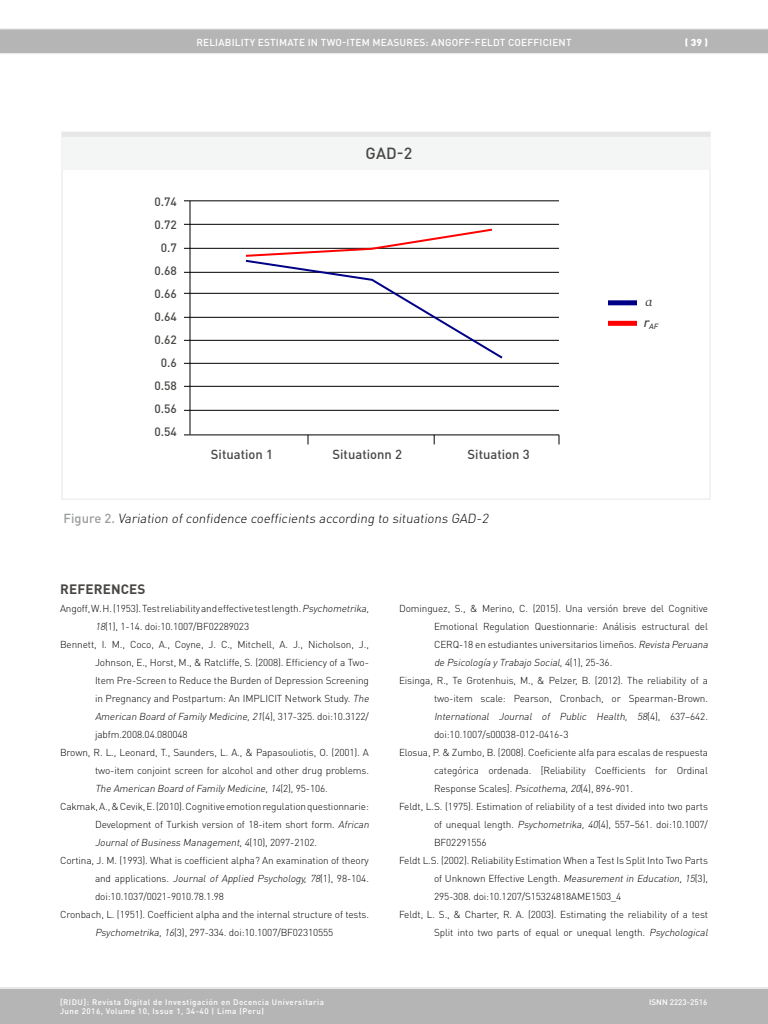
<style>
.page{position:relative;width:768px;height:1024px;background:#fff}
.page>*{position:absolute;margin:0;border:0;box-sizing:border-box;transform-origin:0 0}
.Sub_Cuadro_Texto{font:500 16px "DIN Pro";color:#484745}
.sub_1_ok{font:700 13.5px "DIN Pro";letter-spacing:.01em;color:#484745}
.leyenda{font:300 13px "DIN Pro";color:#000}
.xxx{font:500 13px "DIN Pro";color:#484745}
.xxx-2{font:13px "Poynter Text Italic One";color:#484745}
.xxx-3{font:500 12px "DIN Pro";color:#484745}
.Referencias_texto{font:300 10px/18px "DIN Pro";letter-spacing:-.01em;color:#000;text-align:justify}
.t1{font:500 10px "DIN Pro";letter-spacing:.02em;color:#fff}
.t2{font:900 10px "DIN Pro";color:#fff}
.t3{font:500 8px/9px "DIN Pro";letter-spacing:.06em;color:#fff}
.t4{font:500 8px "DIN Pro";color:#fff}
.xxx-4{font:italic 500 7.6px "DIN Pro";color:#484745}
.s1{font-weight:500;color:#999e9a}
.s2{font-style:italic}
</style>
<div class="page">
<div style="left:0;top:29px;width:768px;height:24px;background:#b6b5b5"></div>
<hr style="left:0;top:53px;width:768px;height:1px;background:#e7e7e8">
<hr style="left:0;top:29px;width:768px;height:1px;background:#e7e7e8">
<div style="left:0;top:988px;width:768px;height:36px;background:#b6b5b5"></div>
<hr style="left:0;top:987px;width:768px;height:2px;background:#e7e7e8">
<hr style="left:184px;top:200px;width:375px;height:1px;background:#000">
<hr style="left:184px;top:224px;width:375px;height:1px;background:#000">
<hr style="left:184px;top:248px;width:375px;height:1px;background:#000">
<hr style="left:184px;top:272px;width:375px;height:1px;background:#000">
<hr style="left:184px;top:293px;width:375px;height:1px;background:#000">
<hr style="left:184px;top:317px;width:375px;height:1px;background:#000">
<hr style="left:184px;top:340px;width:375px;height:1px;background:#000">
<hr style="left:184px;top:363px;width:375px;height:1px;background:#000">
<hr style="left:184px;top:386px;width:375px;height:1px;background:#000">
<hr style="left:184px;top:410px;width:375px;height:1px;background:#000">
<hr style="left:184px;top:434px;width:375px;height:1px;background:#000">
<hr style="left:190px;top:201px;width:1px;height:233px;background:#000">
<svg style="left:244px;top:228px;width:261px;height:131px"></svg>
<div style="left:608px;top:300px;width:29px;height:5px;background:#000087"></div>
<div style="left:608px;top:321px;width:29px;height:5px;background:#fe0000"></div>
<svg style="left:558px;top:435px;width:2px;height:9px"></svg>
<div style="left:62px;top:134px;width:648px;height:36px;background:#f4f5f5"></div>
<div style="left:62px;top:132px;width:649px;height:5px;background:#e7e7e8"></div>
<p class="t1" style="left:196px;top:35px;width:377px">RELIABILITY ESTIMATE IN TWO-ITEM MEASURES: ANGOFF-FELDT COEFFICIENT</p>
<p class="t2" style="left:685px;top:35px;width:25px">( 39 )</p>
<p class="xxx-3" style="left:154px;top:194px;width:24px">0.74</p>
<p class="xxx-3" style="left:154px;top:217px;width:24px">0.72</p>
<p class="xxx-3" style="left:161px;top:240px;width:18px">0.7</p>
<p class="xxx-3" style="left:154px;top:263px;width:24px">0.68</p>
<p class="xxx-3" style="left:154px;top:286px;width:24px">0.66</p>
<p class="xxx-3" style="left:154px;top:309px;width:24px">0.64</p>
<p class="xxx-3" style="left:154px;top:332px;width:24px">0.62</p>
<p class="xxx-3" style="left:161px;top:355px;width:18px">0.6</p>
<p class="xxx-3" style="left:154px;top:378px;width:24px">0.58</p>
<p class="xxx-3" style="left:154px;top:401px;width:24px">0.56</p>
<p class="xxx-3" style="left:154px;top:424px;width:24px">0.54</p>
<p class="Sub_Cuadro_Texto" style="left:366px;top:142px;width:48px">GAD-2</p>
<p class="xxx" style="left:211px;top:446px;width:64px">Situation 1</p>
<p class="xxx" style="left:333px;top:446px;width:71px">Situationn 2</p>
<p class="xxx" style="left:468px;top:446px;width:64px">Situation 3</p>
<p class="leyenda" style="left:64px;top:510px;width:429px"><span class="s1">F i g u re 2 .</span> Variation of confidence coefficients according to situations GAD-2</p>
<p class="xxx-2" style="left:645px;top:295px;width:9px">a</p>
<p class="xxx-4" style="left:643px;top:322px;width:18px"><sup>r</sup>AF</p>
<p class="sub_1_ok" style="left:60px;top:580px;width:87px">REFERENCES</p>
<p class="Referencias_texto" style="left:95px;top:599px;width:278px;text-indent:-35px">Angoff, W. H. (1953). Test reliability and effective test length. <span class="s2">Psychometrika,<br>18</span>(1), 1-14. doi:10.1007/BF02289023</p>
<p class="Referencias_texto" style="left:95px;top:635px;width:278px;text-align:left;text-indent:-35px">Bennett, I. M., Coco, A., Coyne, J. C., Mitchell, A. J., Nicholson, J., Johnson, E., Horst, M., &amp; Ratcliffe, S. (2008). Efficiency of a Two-Item Pre-Screen to Reduce the Burden of Depression Screening in Pregnancy and Postpartum: An IMPLICIT Network Study. <span class="s2">The American Board ofFamilyMedicine,21</span>(4) , 3 1 7 -3 2 5 . d o i : 1 0 . 3 1 2 2/ jabfm.2008.04.080048</p>
<p class="Referencias_texto" style="left:95px;top:743px;width:276px;text-indent:-35px">Brown, R. L., Leonard, T., Saunders, L. A., &amp; Papasouliotis, O. (2001). A two-item conjoint screen for alcohol and other drug problems.<br><span class="s2">The American Board ofFamilyMedicine,14</span>( 2 ) , 9 5 - 1 0 6 .</p>
<p class="Referencias_texto" style="left:95px;top:797px;width:278px;text-align:left;text-indent:-35px">Cakmak, A., &amp; Cevik, E. (2010). Cognitive emotion regulation questionnarie:<br>Development of Turkish version of 18-item short form. <span class="s2">African<br>JournalofBusiness Management,4</span>( 1 0 ) , 2 0 9 7 - 2 1 0 2 .</p>
<p class="Referencias_texto" style="left:95px;top:851px;width:275px;text-indent:-35px">Cortina, J. M. (1993). What is coefficient alpha? An examination of theory a n d a p p li ca t i o n s . <span class="s2">Journal of Applied Psychology, 78</span>( 1 ) , 98 - 1 04 . doi:10.1037/0021-9010.78.1.98</p>
<p class="Referencias_texto" style="left:60px;top:905px;width:311px;text-align:center">Cronbach, L. (1951). Coefficient alpha and the internal structure of tests.<br><span class="s2">Psychometrika,16</span>(3), 297-334. doi:10.1007/BF02310555</p>
<p class="Referencias_texto" style="left:434px;top:599px;width:278px;text-align:left;text-indent:-35px">Dominguez, S., &amp; Merino, C. (2015). Una versión breve del Cognitive Emotional Regulation Questionnarie: Análisis estructural del CERQ-18 en estudiantes universitarios limeños. <span class="s2">Revista Peruana de Psicología yTrabajo Social,4</span>( 1 ) , 2 5 - 3 6 .</p>
<p class="Referencias_texto" style="left:434px;top:671px;width:276px;text-indent:-35px">Eisinga, R., Te Grotenhuis, M., &amp; Pelzer, B. (2012). The reliability of a two-item scale: Pearson, Cronbach, or Spearman-Brown.<br><span class="s2">International Journal of Public Health, 58</span>( 4 ) , 6 3 7 – 6 4 2 . doi:10.1007/s00038-012-0416-3</p>
<p class="Referencias_texto" style="left:434px;top:743px;width:276px;text-indent:-35px">Elosua, P. &amp; Zumbo, B. (2008). Coeficiente alfa para escalas de respuesta categórica ordenada. [Reliability Coefficients for Ordinal Response Scales]. <span class="s2">Psicothema,20</span>(4), 896-901.</p>
<p class="Referencias_texto" style="left:434px;top:797px;width:275px;text-indent:-35px">Feldt, L.S. (1975). Estimation of reliability of a test divided into two parts of unequal length. <span class="s2">Psychometrika, 40</span>(4), 557–561. doi:10.1007/ BF02291556</p>
<p class="Referencias_texto" style="left:434px;top:851px;width:276px;text-indent:-35px">Feldt L.S. (2002). Reliability Estimation When a Test Is Split Into Two Parts of Unknown Effective Length. <span class="s2">Measurementin Education,15</span>(3), 295-308. doi:10.1207/S15324818AME1503_4</p>
<p class="Referencias_texto" style="left:399px;top:905px;width:313px;text-align:right">Feldt, L. S., &amp; Charter, R. A. (2003). Estimating the reliability of a test<br>Split into two parts of equal or unequal length. <span class="s2">Psychological</span></p>
<p class="t3" style="left:60px;top:997px;width:266px">[RIDU]: Revista Digital de Investigación en Docencia Universitaria<br>June 2016, Volume 10, Issue 1, 34-40 | Lima (Peru)</p>
<p class="t4" style="left:649px;top:997px;width:60px">ISNN 2223-2516</p>
</div>
